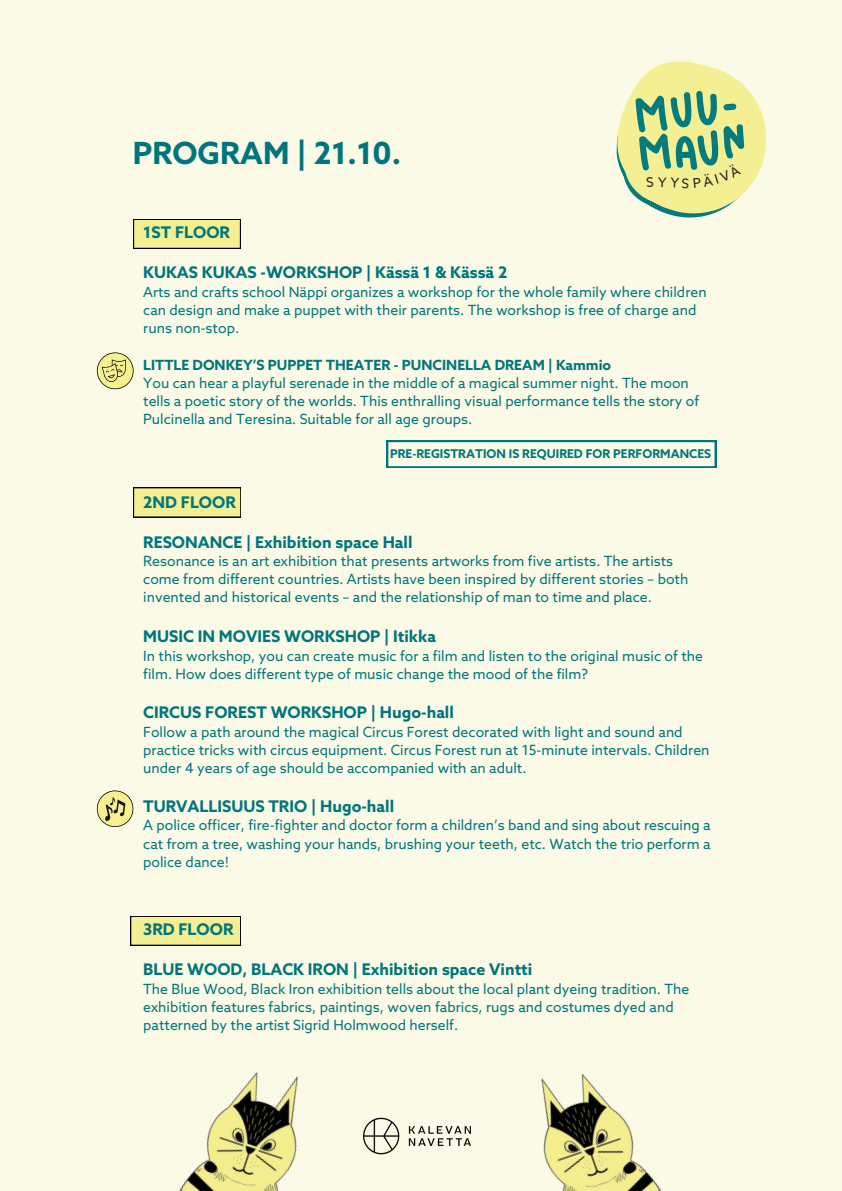
<style>
.page{position:relative;width:842px;height:1191px;background:#fff}
.page>*{position:absolute;margin:0;border:0;box-sizing:border-box;transform-origin:0 0}
.t1{font:700 30.6px "Azo Sans";color:#00767c}
.t2{font:700 16.1px "Azo Sans";color:#00767c}
.t3{font:14.1px/18px "Azo Sans";color:#00767c}
.t4{font:700 14.1px "Azo Sans";color:#00767c}
.t5{font:700 12.1px "Azo Sans";color:#00767c}
</style>
<div class="page">
<div style="left:0;top:0;width:842px;height:1190px;background:#fbfae7"></div>
<svg style="left:133px;top:219px;width:108px;height:29px;background:#e3df88"></svg>
<img style="left:179px;top:1072px;width:120px;height:118px">
<img style="left:363px;top:1117px;width:37px;height:38px">
<img style="left:408px;top:1073px;width:253px;height:117px">
<svg style="left:131px;top:916px;width:110px;height:29px;background:#e5e18a"></svg>
<svg style="left:97px;top:352px;width:37px;height:37px"></svg>
<svg style="left:133px;top:487px;width:108px;height:30px;background:#dfdb86"></svg>
<svg style="left:97px;top:790px;width:36px;height:37px"></svg>
<svg style="left:387px;top:440px;width:329px;height:27px"></svg>
<svg style="left:616px;top:61px;width:150px;height:157px"></svg>
<p class="t1" style="left:133px;top:137px;width:270px">PROGRAM | 21.10.</p>
<p class="t2" style="left:143px;top:224px;width:88px">1ST FLOOR</p>
<p class="t2" style="left:143px;top:264px;width:366px">KUKAS KUKAS -WORKSHOP | Kässä 1 &amp; Kässä 2</p>
<p class="t3" style="left:143px;top:284px;width:565px">Arts and crafts school Näppi organizes a workshop for the whole family where children can design and make a puppet with their parents. The workshop is free of charge and runs non-stop.</p>
<p class="t4" style="left:143px;top:358px;width:469px">LITTLE DONKEY’S PUPPET THEATER - PUNCINELLA DREAM | Kammio</p>
<p class="t3" style="left:143px;top:375px;width:558px">You can hear a playful serenade in the middle of a magical summer night. The moon tells a poetic story of the worlds. This enthralling visual performance tells the story of<br>Pulcinella and Teresina. Suitable for all age groups.</p>
<p class="t5" style="left:390px;top:447px;width:323px">PRE-REGISTRATION IS REQUIRED FOR PERFORMANCES</p>
<p class="t2" style="left:143px;top:494px;width:94px">2ND FLOOR</p>
<p class="t2" style="left:143px;top:533px;width:271px">RESONANCE | Exhibition space Hall</p>
<p class="t3" style="left:143px;top:553px;width:547px">Resonance is an art exhibition that presents artworks from five artists. The artists come from different countries. Artists have been inspired by different stories – both invented and historical events – and the relationship of man to time and place.</p>
<p class="t2" style="left:143px;top:628px;width:295px">MUSIC IN MOVIES WORKSHOP | Itikka</p>
<p class="t3" style="left:143px;top:648px;width:561px">In this workshop, you can create music for a film and listen to the original music of the film. How does different type of music change the mood of the film?</p>
<p class="t2" style="left:143px;top:703px;width:312px">CIRCUS FOREST WORKSHOP | Hugo-hall</p>
<p class="t3" style="left:143px;top:723px;width:568px">Follow a path around the magical Circus Forest decorated with light and sound and practice tricks with circus equipment. Circus Forest run at 15-minute intervals. Children under 4 years of age should be accompanied with an adult.</p>
<p class="t2" style="left:143px;top:797px;width:252px">TURVALLISUUS TRIO | Hugo-hall</p>
<p class="t3" style="left:143px;top:817px;width:569px;text-align:justify">A police officer, fire-fighter and doctor form a children’s band and sing about rescuing a cat from a tree, washing your hands, brushing your teeth, etc. Watch the trio perform a police dance!</p>
<p class="t2" style="left:143px;top:920px;width:92px">3RD FLOOR</p>
<p class="t2" style="left:143px;top:960px;width:391px">BLUE WOOD, BLACK IRON | Exhibition space Vintti</p>
<p class="t3" style="left:143px;top:980px;width:548px">The Blue Wood, Black Iron exhibition tells about the local plant dyeing tradition. The exhibition features fabrics, paintings, woven fabrics, rugs and costumes dyed and patterned by the artist Sigrid Holmwood herself.</p>
</div>
